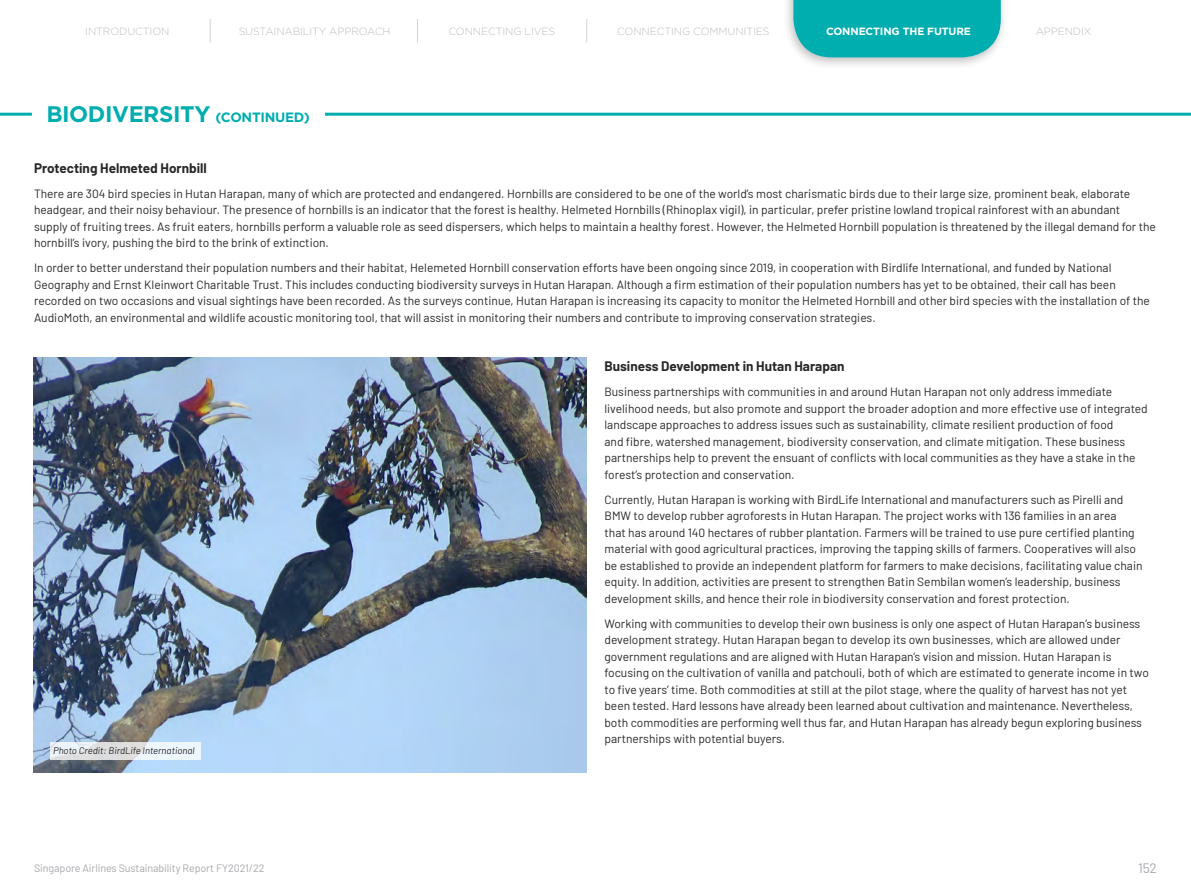
<style>
.page{position:relative;width:1191px;height:893px;background:#fff}
.page>*{position:absolute;margin:0;border:0;box-sizing:border-box;transform-origin:0 0}
.t1{font:700 22.5px "Gotham";letter-spacing:-.02em;color:#00adaf}
.t2{font:13.65px "Barlow";color:#a8a9ad}
.t3{font:700 13.5px "Barlow";color:#292829}
.t4{font:12px/16.5px "Barlow";color:#292829}
.t5{font:10.8px "Barlow";letter-spacing:-.01em;color:#a8a9ad}
.t6{font:300 10.5px "Gotham";letter-spacing:-.01em;color:#bfbebf}
.t7{font:700 10.5px "Gotham";letter-spacing:-.01em;color:#fff}
.t8{font:italic 9.6px "Barlow";color:#292829}
.s1{font-size:13.5px}
</style>
<div class="page">
<div style="left:782px;top:0;width:226px;height:70px;background:#231f20;opacity:.28"></div>
<div style="left:793px;top:0;width:207px;height:57px;background:#00adaf"></div>
<svg style="left:210px;top:19px;width:1px;height:23px"></svg>
<svg style="left:417px;top:19px;width:1px;height:23px"></svg>
<svg style="left:586px;top:19px;width:1px;height:23px"></svg>
<hr style="left:0;top:113px;width:32px;height:3px;background:#00adaf">
<hr style="left:325px;top:113px;width:866px;height:3px;background:#00adaf">
<img style="left:34px;top:358px;width:553px;height:414px">
<svg style="left:50px;top:742px;width:150px;height:17px;background:#e6eaef"></svg>
<p class="t6" style="left:85px;top:25px;width:86px">INTRODUCTION</p>
<p class="t6" style="left:239px;top:26px;width:153px">SUSTAINABILITY APPROACH</p>
<p class="t6" style="left:448px;top:26px;width:108px">CONNECTING LIVES</p>
<p class="t6" style="left:617px;top:26px;width:154px">CONNECTING COMMUNITIES</p>
<p class="t7" style="left:826px;top:24px;width:146px">CONNECTING THE FUTURE</p>
<p class="t6" style="left:1035px;top:26px;width:57px">APPENDIX</p>
<p class="t1" style="left:46px;top:99px;width:265px">BIODIVERSITY <span class="s1">(CONTINUED)</span></p>
<p class="t3" style="left:34px;top:158px;width:174px">Protecting Helmeted Hornbill</p>
<p class="t4" style="left:34px;top:184px;width:1123px">There are 304 bird species in Hutan Harapan, many of which are protected and endangered. Hornbills are considered to be one of the world’s most charismatic birds due to their large size, prominent beak, elaborate headgear, and their noisy behaviour. The presence of hornbills is an indicator that the forest is healthy. Helmeted Hornbills (Rhinoplax vigil), in particular, prefer pristine lowland tropical rainforest with an abundant supply of fruiting trees. As fruit eaters, hornbills perform a valuable role as seed dispersers, which helps to maintain a healthy forest. However, the Helmeted Hornbill population is threatened by the illegal demand for the hornbill’s ivory, pushing the bird to the brink of extinction.</p>
<p class="t4" style="left:34px;top:259px;width:1117px">In order to better understand their population numbers and their habitat, Helemeted Hornbill conservation efforts have been ongoing since 2019, in cooperation with Birdlife International, and funded by National Geography and Ernst Kleinwort Charitable Trust. This includes conducting biodiversity surveys in Hutan Harapan. Although a firm estimation of their population numbers has yet to be obtained, their call has been recorded on two occasions and visual sightings have been recorded. As the surveys continue, Hutan Harapan is increasing its capacity to monitor the Helmeted Hornbill and other bird species with the installation of the AudioMoth, an environmental and wildlife acoustic monitoring tool, that will assist in monitoring their numbers and contribute to improving conservation strategies.</p>
<p class="t3" style="left:604px;top:356px;width:241px">Business Development in Hutan Harapan</p>
<p class="t4" style="left:604px;top:383px;width:545px">Business partnerships with communities in and around Hutan Harapan not only address immediate livelihood needs, but also promote and support the broader adoption and more effective use of integrated landscape approaches to address issues such as sustainability, climate resilient production of food<br>and fibre, watershed management, biodiversity conservation, and climate mitigation. These business partnerships help to prevent the ensuant of conflicts with local communities as they have a stake in the forest’s protection and conservation.</p>
<p class="t4" style="left:604px;top:490px;width:539px">Currently, Hutan Harapan is working with BirdLife International and manufacturers such as Pirelli and BMW to develop rubber agroforests in Hutan Harapan. The project works with 136 families in an area<br>that has around 140 hectares of rubber plantation. Farmers will be trained to use pure certified planting material with good agricultural practices, improving the tapping skills of farmers. Cooperatives will also be established to provide an independent platform for farmers to make decisions, facilitating value chain equity. In addition, activities are present to strengthen Batin Sembilan women’s leadership, business development skills, and hence their role in biodiversity conservation and forest protection.</p>
<p class="t4" style="left:604px;top:614px;width:546px">Working with communities to develop their own business is only one aspect of Hutan Harapan’s business development strategy. Hutan Harapan began to develop its own businesses, which are allowed under government regulations and are aligned with Hutan Harapan’s vision and mission. Hutan Harapan is focusing on the cultivation of vanilla and patchouli, both of which are estimated to generate income in two to five years’ time. Both commodities at still at the pilot stage, where the quality of harvest has not yet been tested. Hard lessons have already been learned about cultivation and maintenance. Nevertheless, both commodities are performing well thus far, and Hutan Harapan has already begun exploring business partnerships with potential buyers.</p>
<p class="t8" style="left:53px;top:743px;width:143px">Photo Credit: BirdLife International</p>
<p class="t5" style="left:34px;top:860px;width:232px">Singapore Airlines Sustainability Report FY2021/22</p>
<p class="t2" style="left:1138px;top:858px;width:20px">152</p>
</div>
